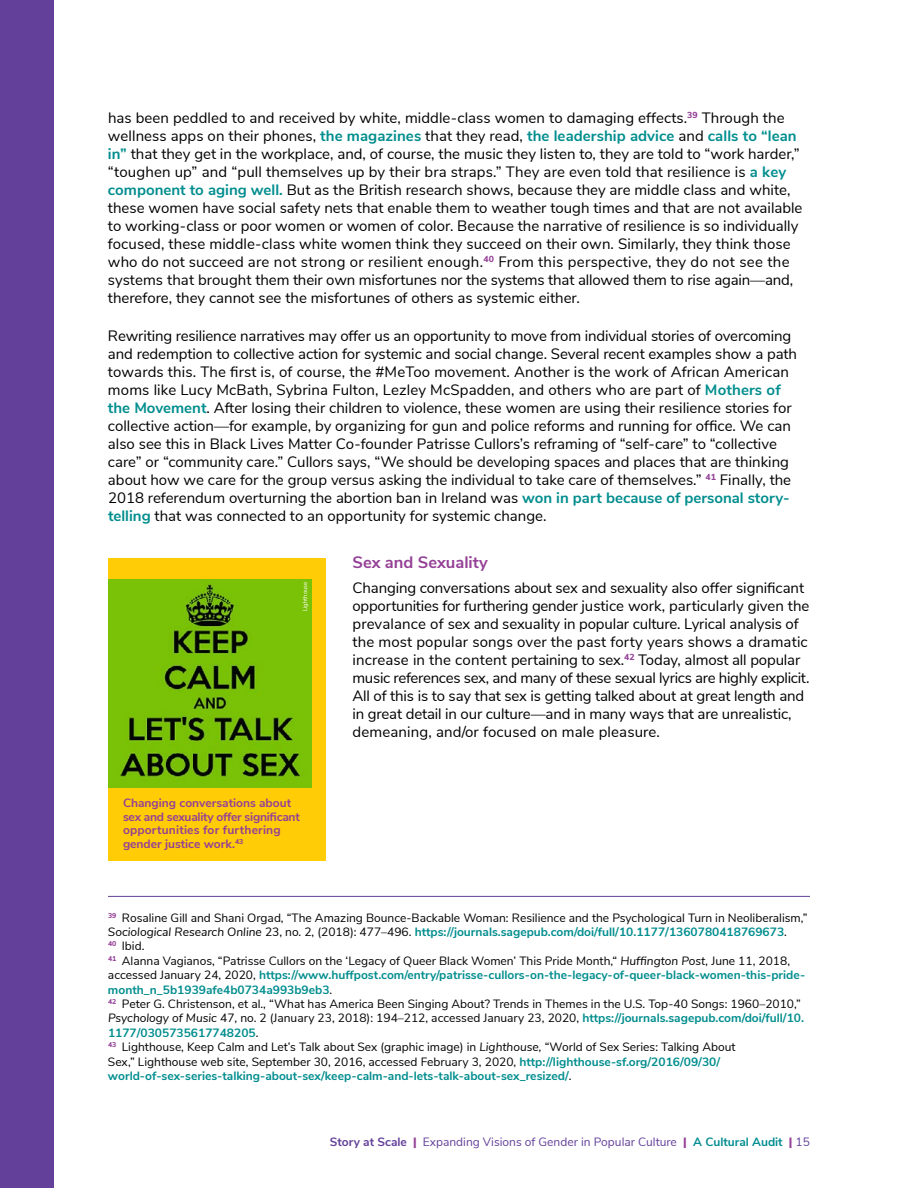
<style>
.page{position:relative;width:918px;height:1188px;background:#fff}
.page>*{position:absolute;margin:0;border:0;box-sizing:border-box;transform-origin:0 0}
.t1{font:700 16.5px "Nunito Sans";color:#944096}
.t2{font:15px/18px "Nunito Sans";color:#000}
.t3{font:12px/14.4px "Nunito Sans";color:#000}
.t4{font:700 12px/13.5px "Nunito Sans";color:#944096}
.t5{font:12px "Nunito Sans";color:#634099}
.t6{font:6px "Nunito Sans";color:#fff}
.s1{font-weight:700;color:#028d8e}
.s2{font-style:italic}
.s3{font-weight:700}
.s4{font-weight:900;color:#944096}
.s5{font-weight:700;color:#038c8f}
</style>
<div class="page">
<div style="left:0;top:0;width:54px;height:1188px;background:#634099"></div>
<hr style="left:108px;top:896px;width:702px;height:1px;background:#63439a">
<div style="left:108px;top:558px;width:218px;height:303px;background:#ffcc05"></div>
<div style="left:108px;top:580px;width:204px;height:208px;background:#79c106"></div>
<img style="left:120px;top:584px;width:181px;height:193px">
<p class="t2" style="left:108px;top:108px;width:696px">has been peddled to and received by white, middle-class women to damaging effects.<sup>39</sup> Through the wellness apps on their phones, <span class="s1">the magazines</span> that they read, <span class="s1">the leadership advice</span> and <span class="s1">calls to “lean in”</span> that they get in the workplace, and, of course, the music they listen to, they are told to “work harder,” “toughen up” and “pull themselves up by their bra straps.” They are even told that resilience is <span class="s1">a key component to aging well.</span> But as the British research shows, because they are middle class and white, these women have social safety nets that enable them to weather tough times and that are not available to working-class or poor women or women of color. Because the narrative of resilience is so individually focused, these middle-class white women think they succeed on their own. Similarly, they think those who do not succeed are not strong or resilient enough. <sup>40</sup> From this perspective, they do not see the systems that brought them their own misfortunes nor the systems that allowed them to rise again—and, therefore, they cannot see the misfortunes of others as systemic either.</p>
<p class="t2" style="left:108px;top:326px;width:691px">Rewriting resilience narratives may offer us an opportunity to move from individual stories of overcoming and redemption to collective action for systemic and social change. Several recent examples show a path towards this. The first is, of course, the #MeToo movement. Another is the work of African American moms like Lucy McBath, Sybrina Fulton, Lezley McSpadden, and others who are part of <span class="s1">Mothers of the Movement</span>. After losing their children to violence, these women are using their resilience stories for collective action—for example, by organizing for gun and police reforms and running for office. We can also see this in Black Lives Matter Co-founder Patrisse Cullors’s reframing of “self-care” to “collective care” or “community care.” Cullors says, “We should be developing spaces and places that are thinking about how we care for the group versus asking the individual to take care of themselves.” <sup>41</sup> Finally, the 2018 referendum overturning the abortion ban in Ireland was <span class="s1">won in part because of personal story&shy;telling</span> that was connected to an opportunity for systemic change.</p>
<p class="t1" style="left:353px;top:550px;width:137px">Sex and Sexuality</p>
<p class="t2" style="left:353px;top:578px;width:458px">Changing conversations about sex and sexuality also offer significant opportunities for furthering gender justice work, particularly given the prevalance of sex and sexuality in popular culture. Lyrical analysis of the most popular songs over the past forty years shows a dramatic increase in the content pertaining to sex.<sup>42</sup> Today, almost all popular music references sex, and many of these sexual lyrics are highly explicit.<br>All of this is to say that sex is getting talked about at great length and in great detail in our culture—and in many ways that are unrealistic, demeaning, and/or focused on male pleasure.</p>
<p class="t6" style="left:301px;top:611px;width:31px;rotate:-90deg">Lighthouse</p>
<p class="t4" style="left:123px;top:796px;width:178px">Changing conversations about sex and sexuality offer significant opportunities for furthering gender justice work.<sup>43</sup></p>
<p class="t3" style="left:108px;top:909px;width:701px"><sup>39</sup> Rosaline Gill and Shani Orgad, “The Amazing Bounce-Backable Woman: Resilience and the Psychological Turn in Neoliberalism,” <span class="s2">Sociological Research Online</span> 23, no. 2, (2018): 477–496. <span class="s1">https://journals.sagepub.com/doi/full/10.1177/1360780418769673</span>.<br><sup>40</sup> Ibid.<br><sup>41</sup> Alanna Vagianos, “Patrisse Cullors on the ‘Legacy of Queer Black Women’ This Pride Month,“ <span class="s2">Huffington Post,</span> June 11, 2018, accessed January 24, 2020, <span class="s1">https://www.huffpost.com/entry/patrisse-cullors-on-the-legacy-of-queer-black-women-this-pride&shy;month_n_5b1939afe4b0734a993b9eb3</span>.<br><sup>42</sup> Peter G. Christenson, et al., “What has America Been Singing About? Trends in Themes in the U.S. Top-40 Songs: 1960–2010,” <span class="s2">Psychology of Music</span> 47, no. 2 (January 23, 2018): 194–212, accessed January 23, 2020, <span class="s1">https://journals.sagepub.com/doi/full/10.<br>1177/0305735617748205</span>.<br><sup>43</sup> Lighthouse, Keep Calm and Let’s Talk about Sex (graphic image) in <span class="s2">Lighthouse,</span> “World of Sex Series: Talking About<br>Sex,” Lighthouse web site, September 30, 2016, accessed February 3, 2020, <span class="s1">http://lighthouse-sf.org/2016/09/30/ world-of-sex-series-talking-about-sex/keep-calm-and-lets-talk-about-sex_resized/</span>.</p>
<p class="t5" style="left:330px;top:1133px;width:482px"><span class="s3">Story at Scale</span> <span class="s4">|</span> Expanding Visions of Gender in Popular Culture <span class="s4">|</span> <span class="s5">A Cultural Audit</span> <span class="s4">|</span> 15</p>
</div>
